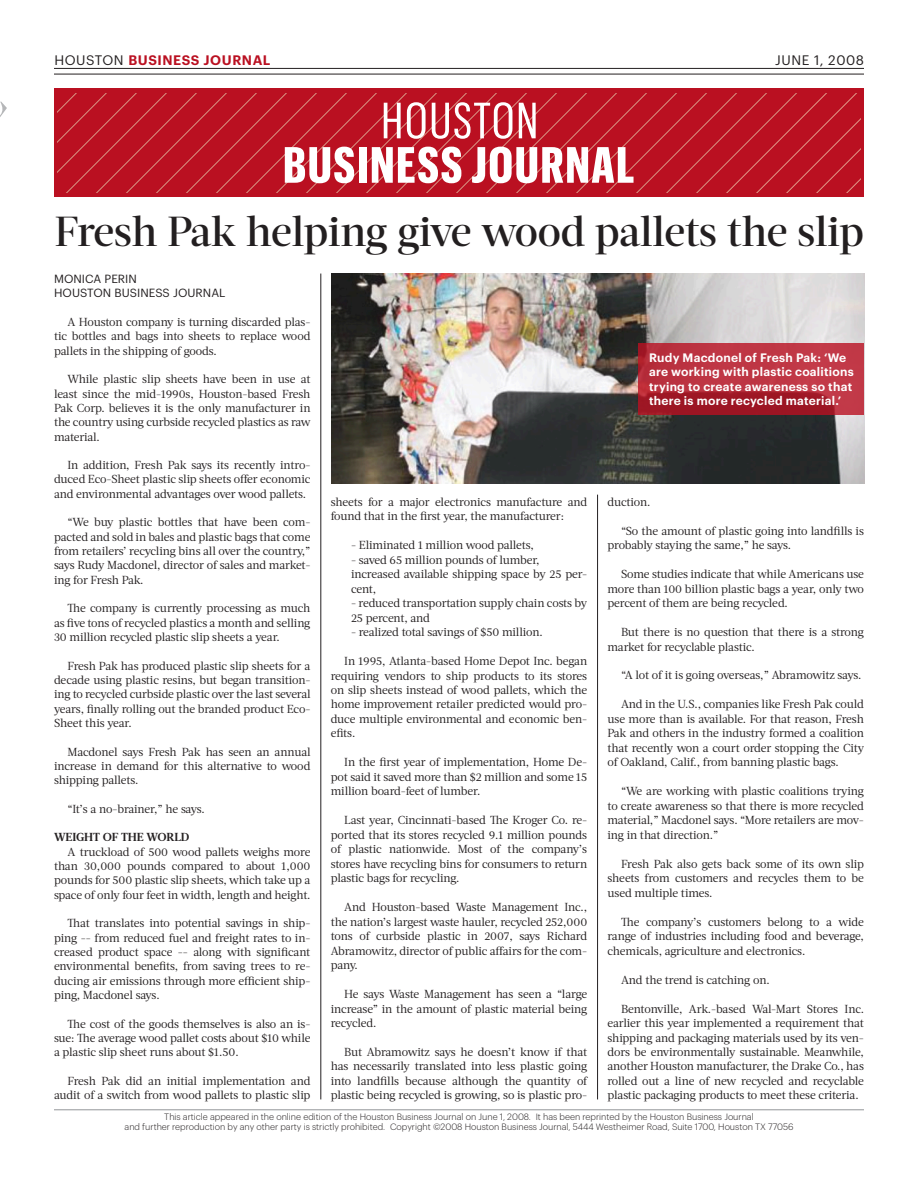
<style>
.page{position:relative;width:918px;height:1188px;background:#fff}
.page>*{position:absolute;margin:0;border:0;box-sizing:border-box;transform-origin:0 0}
.t1{font:500 41.85px "Acta Headline";letter-spacing:-.015em;color:#231f20}
.t2{font:600 13.5px "Graphik";letter-spacing:.04em;color:#ba1021}
.t3{font:13.5px "Graphik";letter-spacing:.045em;color:#231f20}
.t4{font:600 12px/14.4px "Graphik";letter-spacing:.02em;color:#fff}
.t5{font:11.7px/14.5px "Acta";letter-spacing:-.015em;color:#231f20;text-align:justify}
.t6{font:11.7px/14.2px "Graphik";letter-spacing:.005em;color:#231f20}
.t7{font:700 11.7px "Acta";letter-spacing:-.01em;color:#231f20}
.t8{font:300 9px "Graphik";color:#231f20}
.s1{font-weight:400;color:#231f20}
</style>
<div class="page">
<hr style="left:321px;top:274px;width:1px;height:825px;background:#231f20">
<hr style="left:597px;top:495px;width:1px;height:604px;background:#231f20">
<hr style="left:54px;top:1110px;width:810px;height:1px;background:#939598">
<hr style="left:54px;top:68px;width:810px;height:1px;background:#231f20">
<hr style="left:54px;top:74px;width:810px;height:1px;background:#231f20">
<div style="left:54px;top:89px;width:810px;height:108px;background:#ba1021"></div>
<svg style="left:57px;top:93px;width:315px;height:99px"></svg>
<svg style="left:285px;top:147px;width:69px;height:36px"></svg>
<div style="left:359px;top:147px;width:8px;height:36px;background:#fff"></div>
<svg style="left:372px;top:93px;width:489px;height:99px"></svg>
<img style="left:331px;top:274px;width:533px;height:209px">
<svg style="left:639px;top:343px;width:225px;height:71px;background:#b52d3b"></svg>
<p class="t2" style="left:54px;top:50px;width:218px"><span class="s1">HOUSTON</span> BUSINESS JOURNAL</p>
<p class="t3" style="left:775px;top:50px;width:90px">JUNE 1, 2008</p>
<p class="t1" style="left:54px;top:207px;width:811px">Fresh Pak helping give wood pallets the slip</p>
<p class="t6" style="left:54px;top:271px;width:173px">MONICA PERIN<br>HOUSTON BUSINESS JOURNAL</p>
<p class="t5" style="left:54px;top:315px;width:258px;text-indent:14px">A Houston company is turning discarded plas&shy;tic bottles and bags into sheets to replace wood pallets in the shipping of goods.</p>
<p class="t5" style="left:54px;top:372px;width:258px;text-indent:14px">While plastic slip sheets have been in use at least since the mid-1990s, Houston-based Fresh Pak Corp. believes it is the only manufacturer in the country using curbside recycled plastics as raw material.</p>
<p class="t5" style="left:54px;top:458px;width:258px;text-indent:14px">In addition, Fresh Pak says its recently intro&shy;duced Eco-Sheet plastic slip sheets offer economic and environmental advantages over wood pallets.</p>
<p class="t5" style="left:54px;top:515px;width:258px;text-indent:14px">“We buy plastic bottles that have been com&shy;pacted and sold in bales and plastic bags that come from retailers’ recycling bins all over the country,” says Rudy Macdonel, director of sales and market&shy;ing for Fresh Pak.</p>
<p class="t5" style="left:54px;top:601px;width:258px;text-indent:14px">The company is currently processing as much as five tons of recycled plastics a month and selling 30 million recycled plastic slip sheets a year.</p>
<p class="t5" style="left:54px;top:659px;width:258px;text-indent:14px">Fresh Pak has produced plastic slip sheets for a decade using plastic resins, but began transition&shy;ing to recycled curbside plastic over the last several years, finally rolling out the branded product Eco-Sheet this year.</p>
<p class="t5" style="left:54px;top:744px;width:258px;text-indent:14px">Macdonel says Fresh Pak has seen an annual increase in demand for this alternative to wood shipping pallets.</p>
<p class="t5" style="left:68px;top:802px;width:139px">“It’s a no-brainer,” he says.</p>
<p class="t7" style="left:54px;top:830px;width:137px">WEIGHT OF THE WORLD</p>
<p class="t5" style="left:54px;top:845px;width:258px;text-indent:14px">A truckload of 500 wood pallets weighs more than 30,000 pounds compared to about 1,000 pounds for 500 plastic slip sheets, which take up a space of only four feet in width, length and height.</p>
<p class="t5" style="left:54px;top:916px;width:258px;text-indent:14px">That translates into potential savings in ship&shy;ping -- from reduced fuel and freight rates to in&shy;creased product space -- along with significant environmental benefits, from saving trees to re&shy;ducing air emissions through more efficient ship&shy;ping, Macdonel says.</p>
<p class="t5" style="left:54px;top:1017px;width:258px;text-indent:14px">The cost of the goods themselves is also an is&shy;sue: The average wood pallet costs about $10 while a plastic slip sheet runs about $1.50.</p>
<p class="t5" style="left:54px;top:1074px;width:258px;text-align:right">Fresh Pak did an initial implementation and audit of a switch from wood pallets to plastic slip</p>
<p class="t4" style="left:649px;top:349px;width:206px">Rudy Macdonel of Fresh Pak: ‘We are working with plastic coalitions trying to create awareness so that there is more recycled material.’</p>
<p class="t5" style="left:608px;top:495px;width:45px">duction.</p>
<p class="t5" style="left:608px;top:523px;width:258px;text-indent:14px">“So the amount of plastic going into landfills is probably staying the same,” he says.</p>
<p class="t5" style="left:608px;top:567px;width:258px;text-indent:14px">Some studies indicate that while Americans use more than 100 billion plastic bags a year, only two percent of them are being recycled.</p>
<p class="t5" style="left:608px;top:625px;width:258px;text-indent:14px">But there is no question that there is a strong market for recyclable plastic.</p>
<p class="t5" style="left:621px;top:668px;width:242px">“A lot of it is going overseas,” Abramowitz says.</p>
<p class="t5" style="left:608px;top:697px;width:258px;text-indent:14px">And in the U.S., companies like Fresh Pak could use more than is available. For that reason, Fresh Pak and others in the industry formed a coalition that recently won a court order stopping the City of Oakland, Calif., from banning plastic bags.</p>
<p class="t5" style="left:608px;top:784px;width:258px;text-indent:14px">“We are working with plastic coalitions trying to create awareness so that there is more recycled material,” Macdonel says. “More retailers are mov&shy;ing in that direction.”</p>
<p class="t5" style="left:608px;top:857px;width:258px;text-indent:14px">Fresh Pak also gets back some of its own slip sheets from customers and recycles them to be used multiple times.</p>
<p class="t5" style="left:608px;top:914px;width:258px;text-indent:14px">The company’s customers belong to a wide range of industries including food and beverage, chemicals, agriculture and electronics.</p>
<p class="t5" style="left:621px;top:972px;width:150px">And the trend is catching on.</p>
<p class="t5" style="left:608px;top:1001px;width:258px;text-indent:14px">Bentonville, Ark.-based Wal-Mart Stores Inc. earlier this year implemented a requirement that shipping and packaging materials used by its ven&shy;dors be environmentally sustainable. Meanwhile, another Houston manufacturer, the Drake Co., has rolled out a line of new recycled and recyclable plastic packaging products to meet these criteria.</p>
<p class="t8" style="left:164px;top:1110px;width:591px">This article appeared in the online edition of the Houston Business Journal on June 1, 2008. It has been reprinted by the Houston Business Journal</p>
<p class="t8" style="left:125px;top:1120px;width:670px">and further reproduction by any other party is strictly prohibited. Copyright ©2008 Houston Business Journal, 5444 Westheimer Road, Suite 1700, Houston TX 77056</p>
<p class="t5" style="left:331px;top:495px;width:258px">sheets for a major electronics manufacture and found that in the first year, the manufacturer:</p>
<p class="t5" style="left:351px;top:538px;width:185px">- Eliminated 1 million wood pallets,</p>
<p class="t5" style="left:351px;top:552px;width:190px">- saved 65 million pounds of lumber,</p>
<p class="t5" style="left:351px;top:567px;width:238px">increased available shipping space by 25 per&shy;cent,</p>
<p class="t5" style="left:351px;top:596px;width:238px">- reduced transportation supply chain costs by<br>25 percent, and</p>
<p class="t5" style="left:351px;top:625px;width:193px">- realized total savings of $50 million.</p>
<p class="t5" style="left:331px;top:654px;width:258px;text-indent:14px">In 1995, Atlanta-based Home Depot Inc. began requiring vendors to ship products to its stores on slip sheets instead of wood pallets, which the home improvement retailer predicted would pro&shy;duce multiple environmental and economic ben&shy;efits.</p>
<p class="t5" style="left:331px;top:755px;width:258px;text-indent:14px">In the first year of implementation, Home De&shy;pot said it saved more than $2 million and some 15 million board-feet of lumber.</p>
<p class="t5" style="left:331px;top:813px;width:258px;text-indent:14px">Last year, Cincinnati-based The Kroger Co. re&shy;ported that its stores recycled 9.1 million pounds of plastic nationwide. Most of the company’s stores have recycling bins for consumers to return plastic bags for recycling.</p>
<p class="t5" style="left:331px;top:900px;width:258px;text-indent:14px">And Houston-based Waste Management Inc., the nation’s largest waste hauler, recycled 252,000 tons of curbside plastic in 2007, says Richard Abramowitz, director of public affairs for the com&shy;pany.</p>
<p class="t5" style="left:331px;top:987px;width:258px;text-indent:14px">He says Waste Management has seen a “large increase” in the amount of plastic material being recycled.</p>
<p class="t5" style="left:331px;top:1045px;width:258px;text-indent:14px">But Abramowitz says he doesn’t know if that has necessarily translated into less plastic going into landfills because although the quantity of plastic being recycled is growing, so is plastic pro-</p>
</div>
